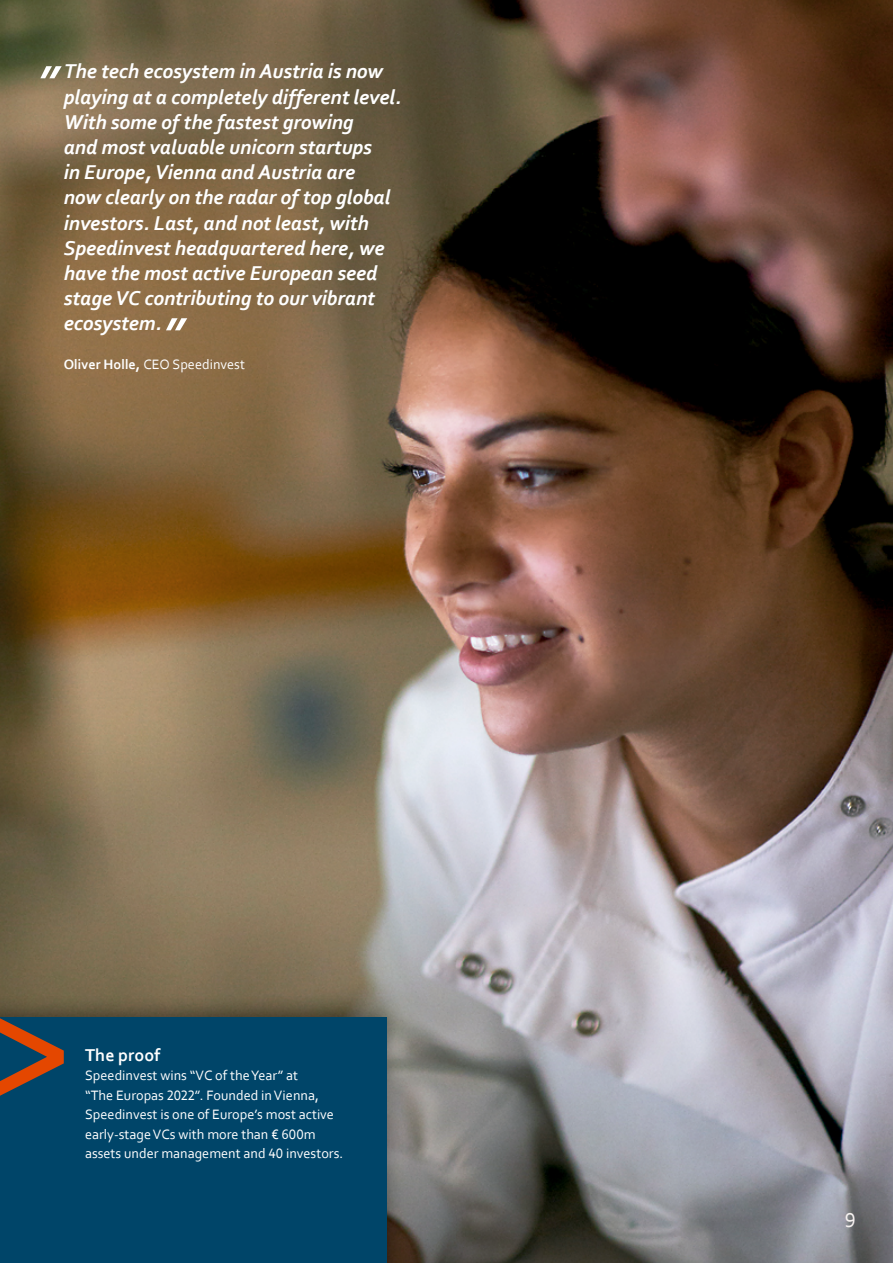
<style>
.page{position:relative;width:893px;height:1263px;background:#fff}
.page>*{position:absolute;margin:0;border:0;box-sizing:border-box;transform-origin:0 0}
.t1{font:italic 700 21px/25.2px "Corbel";letter-spacing:-.005em;color:#fff}
.t2{font:21px "Corbel";color:#f6f1f0}
.t3{font:700 18px "Corbel";color:#fff}
.t4{font:14.25px/19.5px "Corbel";color:#fff}
.s1{font-weight:700}
</style>
<div class="page">
<img style="left:0;top:0;width:893px;height:1263px">
<div style="left:0;top:993px;width:406px;height:270px;background:#000;opacity:.4"></div>
<div style="left:0;top:1017px;width:387px;height:246px;background:#004569"></div>
<svg style="left:0;top:1018px;width:64px;height:78px"></svg>
<svg style="left:40px;top:66px;width:22px;height:12px"></svg>
<svg style="left:166px;top:318px;width:21px;height:12px"></svg>
<p class="t1" style="left:64px;top:58px;width:339px">The tech ecosystem in Austria is now playing at a completely different level.<br>With some of the fastest growing<br>and most valuable unicorn startups<br>in Europe, Vienna and Austria are<br>now clearly on the radar of top global investors. Last, and not least, with Speedinvest headquartered here, we have the most active European seed stage VC contributing to our vibrant ecosystem.</p>
<p class="t4" style="left:64px;top:354px;width:183px"><span class="s1">Oliver Holle,</span> CEO Speedinvest</p>
<p class="t3" style="left:85px;top:1043px;width:77px">The proof</p>
<p class="t4" style="left:85px;top:1065px;width:260px">Speedinvest wins “VC of the Year” at<br>“The Europas 2022”. Founded in Vienna, Speedinvest is one of Europe’s most active early-stage VCs with more than € 600m assets under management and 40 investors.</p>
<p class="t2" style="left:845px;top:1207px;width:13px">9</p>
</div>
